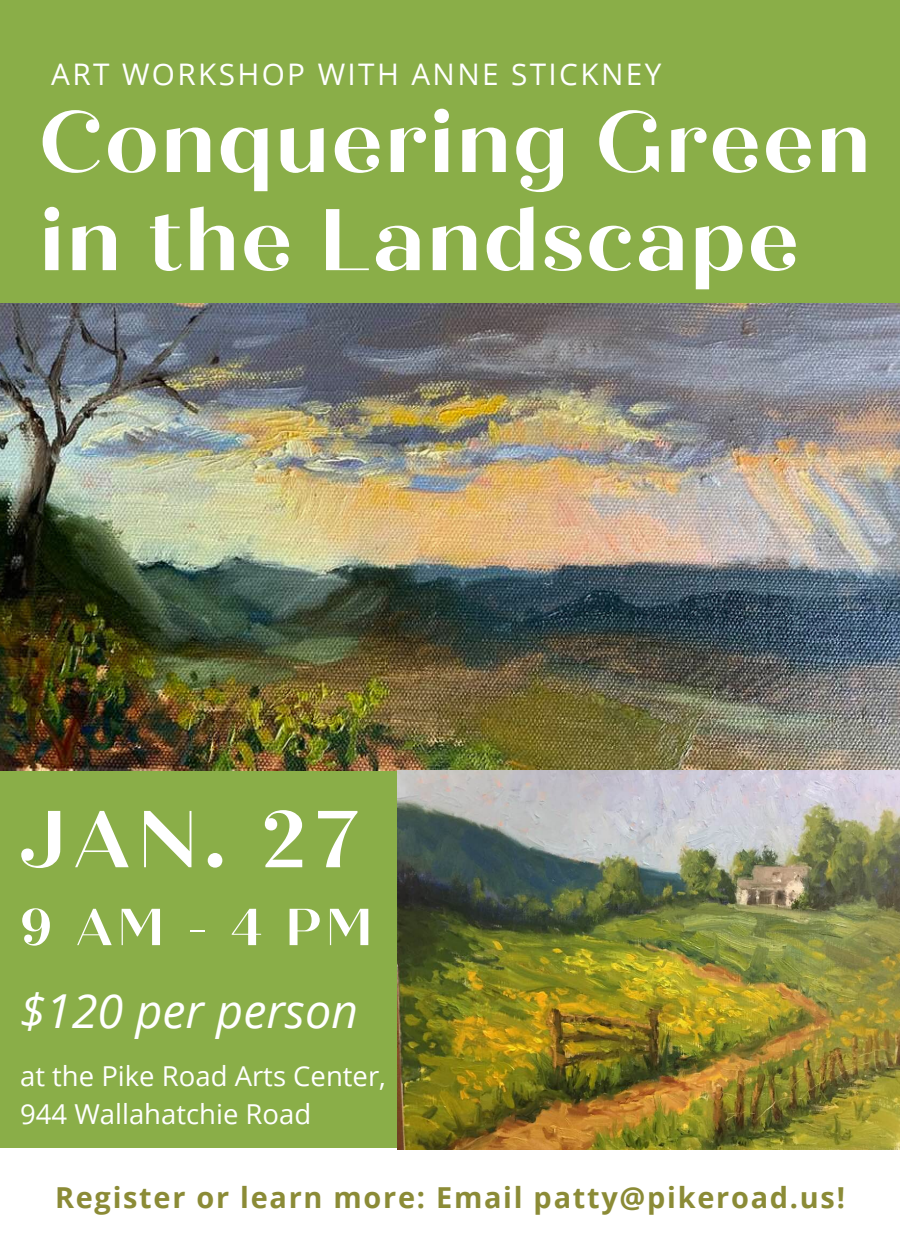
<style>
.page{position:relative;width:900px;height:1260px;background:#8aae48}
.page>*{position:absolute;margin:0;border:0;box-sizing:border-box;transform-origin:0 0}
.t1{font:700 87.25px/98.2px "Quiche Display";letter-spacing:.03em;color:#fff}
.t2{font:700 80.5px "Quiche Display";color:#fff}
.t3{font:700 52px "Quiche Display";letter-spacing:.28em;color:#fff}
.t4{font:italic 46.75px "Open Sans";color:#fff}
.t5{font:29.75px "Open Sans";letter-spacing:.08em;color:#fff}
.t6{font:700 29px "Open Sans";letter-spacing:.06em;color:#8b8b36}
.t7{font:27.5px/37.5px "Open Sans";color:#fff}
</style>
<div class="page">
<div style="left:0;top:1149px;width:900px;height:111px;background:#fff"></div>
<img style="left:0;top:304px;width:900px;height:467px">
<img style="left:398px;top:770px;width:502px;height:379px">
<p class="t5" style="left:51px;top:53px;width:612px">ART WORKSHOP WITH ANNE STICKNEY</p>
<p class="t1" style="left:39px;top:94px;width:832px">Conquering Green in the Landscape</p>
<p class="t2" style="left:20px;top:791px;width:340px">JAN. 27</p>
<p class="t3" style="left:20px;top:896px;width:354px">9AM-4PM</p>
<p class="t4" style="left:20px;top:978px;width:340px">$120 per person</p>
<p class="t7" style="left:20px;top:1057px;width:367px">at the Pike Road Arts Center,<br>944 Wallahatchie Road</p>
<p class="t6" style="left:55px;top:1177px;width:791px">Register or learn more: Email patty@pikeroad.us!</p>
</div>
